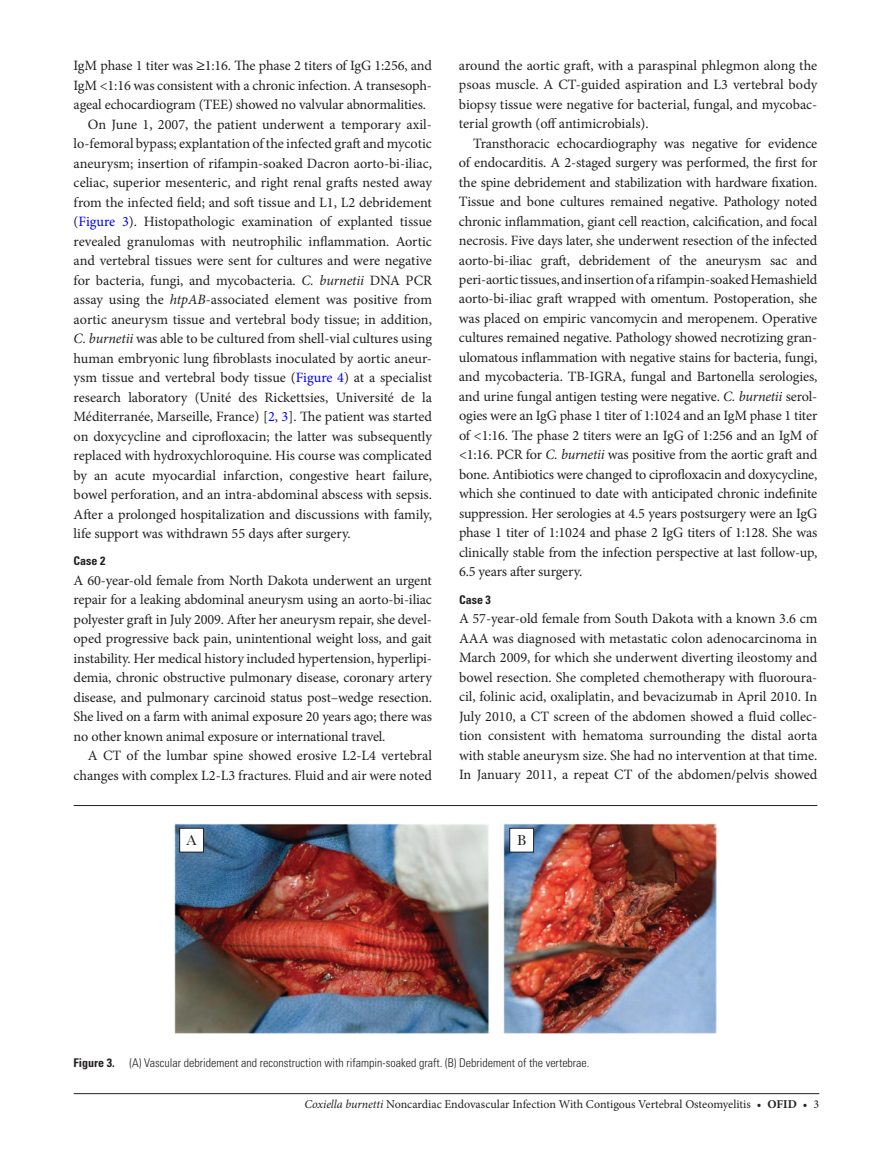
<style>
.page{position:relative;width:891px;height:1174px;background:#fff}
.page>*{position:absolute;margin:0;border:0;box-sizing:border-box;transform-origin:0 0}
.t1{font:15px "Baskerville MT Std";color:#231f20}
.t2{font:14.25px/19.5px "Minion Pro";letter-spacing:-.005em;color:#231f20;text-align:justify}
.t3{font:300 condensed 12px "Univers LT Std";color:#231f20}
.t4{font:12px "Minion Pro";letter-spacing:-.005em;color:#231f20}
.t5{font:700 condensed 12px "Univers LT Std";color:#231f20}
.s1{font-family:"Gandhari Unicode"}
.s2{color:#00f}
.s3{font-style:italic}
.s4{font-weight:700}
</style>
<div class="page">
<hr style="left:74px;top:1093px;width:745px;height:1px;background:#231f20">
<hr style="left:74px;top:805px;width:743px;height:1px;background:#231f20">
<img style="left:174px;top:824px;width:543px;height:210px">
<div style="left:180px;top:828px;width:23px;height:24px;background:#fff"></div>
<div style="left:179px;top:828px;width:25px;height:25px;border:1px solid #231f20"></div>
<div style="left:510px;top:828px;width:24px;height:24px;background:#fff"></div>
<div style="left:509px;top:828px;width:25px;height:25px;border:1px solid #231f20"></div>
<p class="t2" style="left:74px;top:56px;width:360px">IgM phase 1 titer was <span class="s1">≥</span>1:16. The phase 2 titers of IgG 1:256, and</p>
<p class="t2" style="left:74px;top:76px;width:360px">IgM &lt;1:16 was consistent with a chronic infection. A transesoph-</p>
<p class="t2" style="left:74px;top:95px;width:354px">ageal echocardiogram (TEE) showed no valvular abnormalities.</p>
<p class="t2" style="left:88px;top:115px;width:346px">On June 1, 2007, the patient underwent a temporary axil-</p>
<p class="t2" style="left:74px;top:134px;width:360px">lo-femoral bypass; explantation of the infected graft and mycotic</p>
<p class="t2" style="left:74px;top:154px;width:360px">aneurysm; insertion of rifampin-soaked Dacron aorto-bi-iliac,</p>
<p class="t2" style="left:74px;top:173px;width:360px">celiac, superior mesenteric, and right renal grafts nested away</p>
<p class="t2" style="left:74px;top:193px;width:360px">from the infected field; and soft tissue and L1, L2 debridement</p>
<p class="t2" style="left:74px;top:212px;width:360px">(<span class="s2">Figure 3</span>). Histopathologic examination of explanted tissue</p>
<p class="t2" style="left:74px;top:232px;width:360px">revealed granulomas with neutrophilic inflammation. Aortic</p>
<p class="t2" style="left:74px;top:251px;width:360px">and vertebral tissues were sent for cultures and were negative</p>
<p class="t2" style="left:74px;top:271px;width:360px">for bacteria, fungi, and mycobacteria. <span class="s3">C. burnetii</span> DNA PCR</p>
<p class="t2" style="left:74px;top:290px;width:360px">assay using the <span class="s3">htpAB</span>-associated element was positive from</p>
<p class="t2" style="left:74px;top:310px;width:360px">aortic aneurysm tissue and vertebral body tissue; in addition,</p>
<p class="t2" style="left:74px;top:329px;width:360px"><span class="s3">C. burnetii</span> was able to be cultured from shell-vial cultures using</p>
<p class="t2" style="left:74px;top:349px;width:360px">human embryonic lung fibroblasts inoculated by aortic aneur-</p>
<p class="t2" style="left:74px;top:368px;width:360px">ysm tissue and vertebral body tissue (<span class="s2">Figure 4</span>) at a specialist</p>
<p class="t2" style="left:74px;top:388px;width:360px">research laboratory (Unité des Rickettsies, Université de la</p>
<p class="t2" style="left:74px;top:407px;width:360px">Méditerranée, Marseille, France) [<span class="s2">2</span>, <span class="s2">3</span>]. The patient was started</p>
<p class="t2" style="left:74px;top:427px;width:360px">on doxycycline and ciprofloxacin; the latter was subsequently</p>
<p class="t2" style="left:74px;top:446px;width:360px">replaced with hydroxychloroquine. His course was complicated</p>
<p class="t2" style="left:74px;top:466px;width:360px">by an acute myocardial infarction, congestive heart failure,</p>
<p class="t2" style="left:74px;top:485px;width:360px">bowel perforation, and an intra-abdominal abscess with sepsis.</p>
<p class="t2" style="left:74px;top:505px;width:360px">After a prolonged hospitalization and discussions with family,</p>
<p class="t2" style="left:74px;top:524px;width:279px">life support was withdrawn 55 days after surgery.</p>
<p class="t5" style="left:74px;top:554px;width:33px">Case 2</p>
<p class="t2" style="left:74px;top:571px;width:360px">A 60-year-old female from North Dakota underwent an urgent repair for a leaking abdominal aneurysm using an aorto-bi-iliac polyester graft in July 2009. After her aneurysm repair, she devel&shy;oped progressive back pain, unintentional weight loss, and gait instability. Her medical history included hypertension, hyperlipi&shy;demia, chronic obstructive pulmonary disease, coronary artery disease, and pulmonary carcinoid status post–wedge resection.<br>She lived on a farm with animal exposure 20 years ago; there was no other known animal exposure or international travel.</p>
<p class="t2" style="left:74px;top:746px;width:360px;text-align:right">A CT of the lumbar spine showed erosive L2-L4 vertebral changes with complex L2-L3 fractures. Fluid and air were noted</p>
<p class="t2" style="left:459px;top:55px;width:360px">around the aortic graft, with a paraspinal phlegmon along the psoas muscle. A CT-guided aspiration and L3 vertebral body biopsy tissue were negative for bacterial, fungal, and mycobac&shy;terial growth (off antimicrobials).</p>
<p class="t2" style="left:459px;top:133px;width:360px;text-indent:14px">Transthoracic echocardiography was negative for evidence of endocarditis. A 2-staged surgery was performed, the first for the spine debridement and stabilization with hardware fixation.<br>Tissue and bone cultures remained negative. Pathology noted chronic inflammation, giant cell reaction, calcification, and focal necrosis. Five days later, she underwent resection of the infected aorto-bi-iliac graft, debridement of the aneurysm sac and peri-aortic tissues, and insertion of a rifampin-soaked Hemashield aorto-bi-iliac graft wrapped with omentum. Postoperation, she was placed on empiric vancomycin and meropenem. Operative cultures remained negative. Pathology showed necrotizing gran&shy;ulomatous inflammation with negative stains for bacteria, fungi, and mycobacteria. TB-IGRA, fungal and Bartonella serologies, and urine fungal antigen testing were negative. <span class="s3">C. burnetii</span> serol&shy;ogies were an IgG phase 1 titer of 1:1024 and an IgM phase 1 titer of &lt;1:16. The phase 2 titers were an IgG of 1:256 and an IgM of &lt;1:16. PCR for <span class="s3">C. burnetii</span> was positive from the aortic graft and bone. Antibiotics were changed to ciprofloxacin and doxycycline, which she continued to date with anticipated chronic indefinite suppression. Her serologies at 4.5 years postsurgery were an IgG phase 1 titer of 1:1024 and phase 2 IgG titers of 1:128. She was clinically stable from the infection perspective at last follow-up, 6.5 years after surgery.</p>
<p class="t5" style="left:459px;top:592px;width:33px">Case 3</p>
<p class="t2" style="left:459px;top:609px;width:360px">A 57-year-old female from South Dakota with a known 3.6 cm AAA was diagnosed with metastatic colon adenocarcinoma in March 2009, for which she underwent diverting ileostomy and bowel resection. She completed chemotherapy with fluoroura&shy;cil, folinic acid, oxaliplatin, and bevacizumab in April 2010. In July 2010, a CT screen of the abdomen showed a fluid collec&shy;tion consistent with hematoma surrounding the distal aorta with stable aneurysm size. She had no intervention at that time.<br>In January 2011, a repeat CT of the abdomen/pelvis showed</p>
<p class="t1" style="left:186px;top:831px;width:12px">A</p>
<p class="t1" style="left:517px;top:831px;width:11px">B</p>
<p class="t3" style="left:74px;top:1056px;width:518px"><span class="s4">Figure 3.</span> (A) Vascular debridement and reconstruction with rifampin-soaked graft. (B) Debridement of the vertebrae.</p>
<p class="t4" style="left:304px;top:1096px;width:516px"><span class="s3">Coxiella burnetti</span> Noncardiac Endovascular Infection With Contigous Vertebral Osteomyelitis • <span class="s4">OFID</span> • 3</p>
</div>
